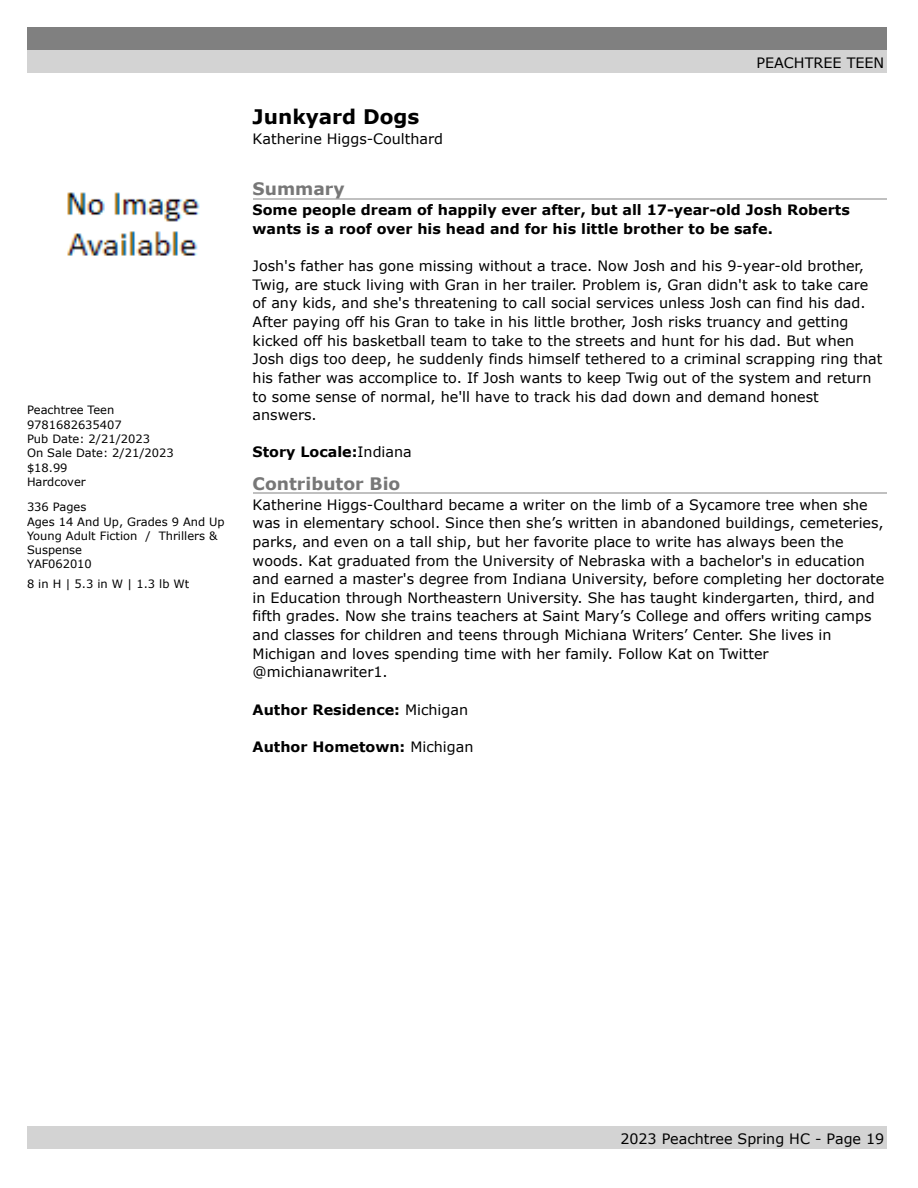
<style>
.page{position:relative;width:918px;height:1188px;background:#fff}
.page>*{position:absolute;margin:0;border:0;box-sizing:border-box;transform-origin:0 0}
.t1{font:700 20.1px "Verdana";color:#000}
.t2{font:700 17.25px "Verdana";color:#777}
.t3{font:14.25px/18.6px "Verdana";color:#000}
.t4{font:700 14.25px/18.6px "Verdana";color:#000}
.t5{font:11.4px/14.2px "Verdana";color:#000}
.s1{font-weight:400}
</style>
<div class="page">
<div style="left:27px;top:27px;width:859px;height:23px;background:#808080"></div>
<div style="left:27px;top:50px;width:859px;height:23px;background:#d3d3d3"></div>
<div style="left:27px;top:1126px;width:859px;height:23px;background:#d3d3d3"></div>
<img style="left:67px;top:192px;width:133px;height:64px">
<hr style="left:253px;top:198px;width:633px;height:2px;background:#c0c0c0">
<hr style="left:253px;top:493px;width:633px;height:1px;background:#c0c0c0">
<p class="t5" style="left:27px;top:403px;width:148px">Peachtree Teen<br>9781682635407<br>Pub Date: 2/21/2023<br>On Sale Date: 2/21/2023 $18.99<br>Hardcover</p>
<p class="t5" style="left:27px;top:500px;width:199px">336 Pages<br>Ages 14 And Up, Grades 9 And Up<br>Young Adult Fiction / Thrillers &amp;<br>Suspense<br>YAF062010</p>
<p class="t5" style="left:27px;top:577px;width:164px">8 in H | 5.3 in W | 1.3 lb Wt</p>
<p class="t3" style="left:757px;top:53px;width:129px">PEACHTREE TEEN</p>
<h1 class="t1" style="left:253px;top:104px;width:168px">Junkyard Dogs</h1>
<p class="t3" style="left:253px;top:130px;width:192px">Katherine Higgs-Coulthard</p>
<p class="t2" style="left:253px;top:178px;width:94px">Summary</p>
<p class="t4" style="left:253px;top:200px;width:599px">Some people dream of happily ever after, but all 17-year-old Josh Roberts wants is a roof over his head and for his little brother to be safe.</p>
<p class="t3" style="left:253px;top:256px;width:631px">Josh's father has gone missing without a trace. Now Josh and his 9-year-old brother, Twig, are stuck living with Gran in her trailer. Problem is, Gran didn't ask to take care of any kids, and she's threatening to call social services unless Josh can find his dad.<br>After paying off his Gran to take in his little brother, Josh risks truancy and getting kicked off his basketball team to take to the streets and hunt for his dad. But when Josh digs too deep, he suddenly finds himself tethered to a criminal scrapping ring that his father was accomplice to. If Josh wants to keep Twig out of the system and return to some sense of normal, he'll have to track his dad down and demand honest answers.</p>
<p class="t4" style="left:253px;top:443px;width:161px">Story Locale:<span class="s1">Indiana</span></p>
<p class="t2" style="left:253px;top:472px;width:149px">Contributor Bio</p>
<p class="t3" style="left:253px;top:495px;width:633px">Katherine Higgs-Coulthard became a writer on the limb of a Sycamore tree when she was in elementary school. Since then she’s written in abandoned buildings, cemeteries, parks, and even on a tall ship, but her favorite place to write has always been the woods. Kat graduated from the University of Nebraska with a bachelor's in education and earned a master's degree from Indiana University, before completing her doctorate in Education through Northeastern University. She has taught kindergarten, third, and fifth grades. Now she trains teachers at Saint Mary’s College and offers writing camps and classes for children and teens through Michiana Writers’ Center. She lives in Michigan and loves spending time with her family. Follow Kat on Twitter @michianawriter1.</p>
<p class="t4" style="left:253px;top:700px;width:217px">Author Residence: <span class="s1">Michigan</span></p>
<p class="t4" style="left:253px;top:737px;width:222px">Author Hometown: <span class="s1">Michigan</span></p>
<p class="t3" style="left:620px;top:1129px;width:265px">2023 Peachtree Spring HC - Page 19</p>
</div>
